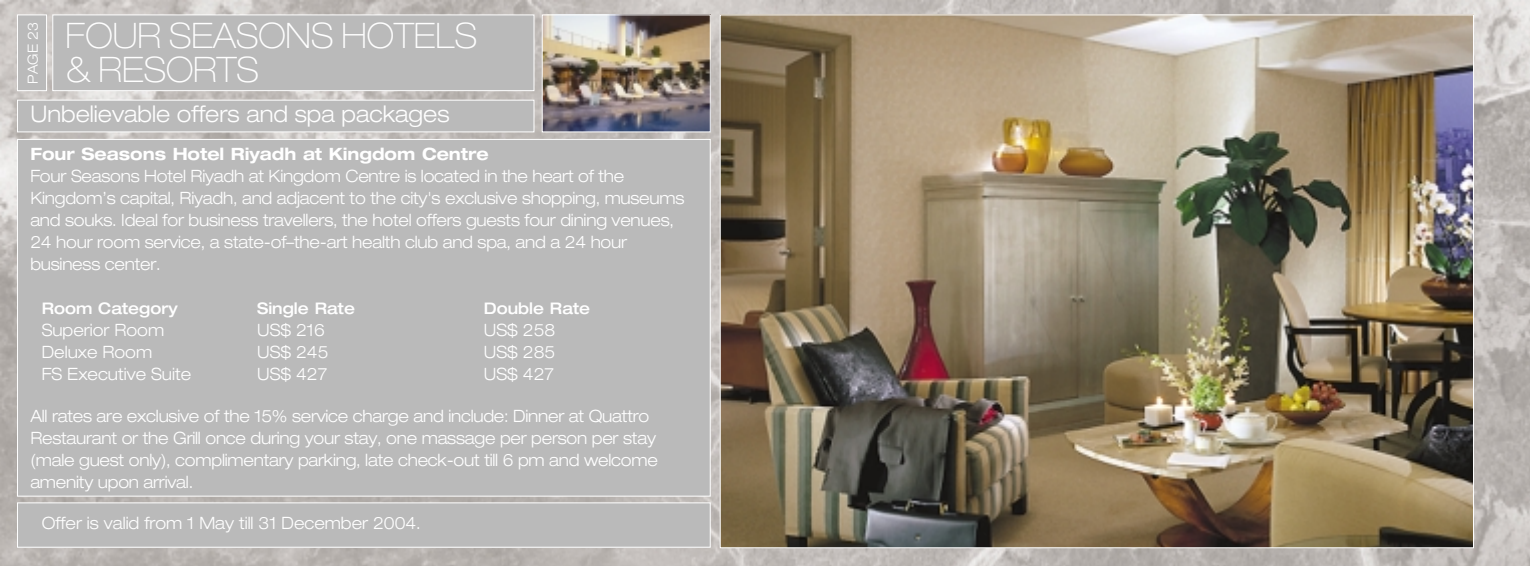
<style>
.page{position:relative;width:1530px;height:566px;background:#fff}
.page>*{position:absolute;margin:0;border:0;box-sizing:border-box;transform-origin:0 0}
.t1{font:100 expanded 35.2px/34px "Helvetica Neue";color:#fff;scale:.95 1}
.t2{font:300 expanded 23px "Helvetica Neue";color:#fff;scale:.95 1}
.t3{font:300 expanded 17px/22px "Helvetica Neue";letter-spacing:-.015em;color:#fff;scale:.95 1}
.t4{font:700 expanded 17px "Helvetica Neue";color:#fff;scale:.95 1}
.t5{font:500 expanded 16px "Helvetica Neue";color:#fff;scale:.95 1}
.t6{font:300 expanded 14px "Helvetica Neue";color:#fff;scale:.95 1}
</style>
<div class="page">
<img style="left:0;top:0;width:1530px;height:566px">
<div style="left:18px;top:100px;width:516px;height:32px;background:#bababa"></div>
<div style="left:17px;top:100px;width:517px;height:32px;border:1px solid #fff"></div>
<div style="left:18px;top:503px;width:692px;height:44px;background:#bababa"></div>
<div style="left:17px;top:502px;width:694px;height:46px;border:1px solid #fff"></div>
<div style="left:18px;top:15px;width:29px;height:76px;background:#bababa"></div>
<div style="left:17px;top:14px;width:30px;height:77px;border:1px solid #fff"></div>
<div style="left:53px;top:15px;width:481px;height:76px;background:#bababa"></div>
<div style="left:52px;top:14px;width:482px;height:77px;border:1px solid #fff"></div>
<img style="left:722px;top:16px;width:750px;height:530px">
<img style="left:544px;top:16px;width:165px;height:114px">
<div style="left:542px;top:14px;width:169px;height:118px;border:1px solid #fff"></div>
<div style="left:18px;top:139px;width:692px;height:357px;background:#bababa"></div>
<p class="t6" style="left:28px;top:84px;width:66px;rotate:-90deg">PAGE 23</p>
<h1 class="t1" style="left:66px;top:22px;width:435px">FOUR SEASONS HOTELS &amp; RESORTS</h1>
<h2 class="t2" style="left:30px;top:106px;width:443px">Unbelievable offers and spa packages</h2>
<p class="t4" style="left:30px;top:148px;width:484px">Four Seasons Hotel Riyadh at Kingdom Centre</p>
<p class="t3" style="left:30px;top:167px;width:690px">Four Seasons Hotel Riyadh at Kingdom Centre is located in the heart of the Kingdom’s capital, Riyadh, and adjacent to the city's exclusive shopping, museums and souks. Ideal for business travellers, the hotel offers guests four dining venues, 24 hour room service, a state-of–the-art health club and spa, and a 24 hour business center.</p>
<p class="t5" style="left:42px;top:302px;width:145px">Room Category</p>
<p class="t5" style="left:257px;top:302px;width:105px">Single Rate</p>
<p class="t5" style="left:484px;top:302px;width:113px">Double Rate</p>
<p class="t3" style="left:42px;top:320px;width:130px">Superior Room</p>
<p class="t3" style="left:257px;top:320px;width:73px">US$ 216</p>
<p class="t3" style="left:484px;top:320px;width:77px">US$ 258</p>
<p class="t3" style="left:42px;top:342px;width:118px">Deluxe Room</p>
<p class="t3" style="left:257px;top:342px;width:77px">US$ 245</p>
<p class="t3" style="left:484px;top:342px;width:77px">US$ 285</p>
<p class="t3" style="left:42px;top:364px;width:159px">FS Executive Suite</p>
<p class="t3" style="left:257px;top:364px;width:75px">US$ 427</p>
<p class="t3" style="left:484px;top:364px;width:75px">US$ 427</p>
<p class="t3" style="left:30px;top:406px;width:662px">All rates are exclusive of the 15% service charge and include: Dinner at Quattro Restaurant or the Grill once during your stay, one massage per person per stay (male guest only), complimentary parking, late check-out till 6 pm and welcome amenity upon arrival.</p>
<p class="t3" style="left:42px;top:514px;width:400px">Offer is valid from 1 May till 31 December 2004.</p>
</div>
